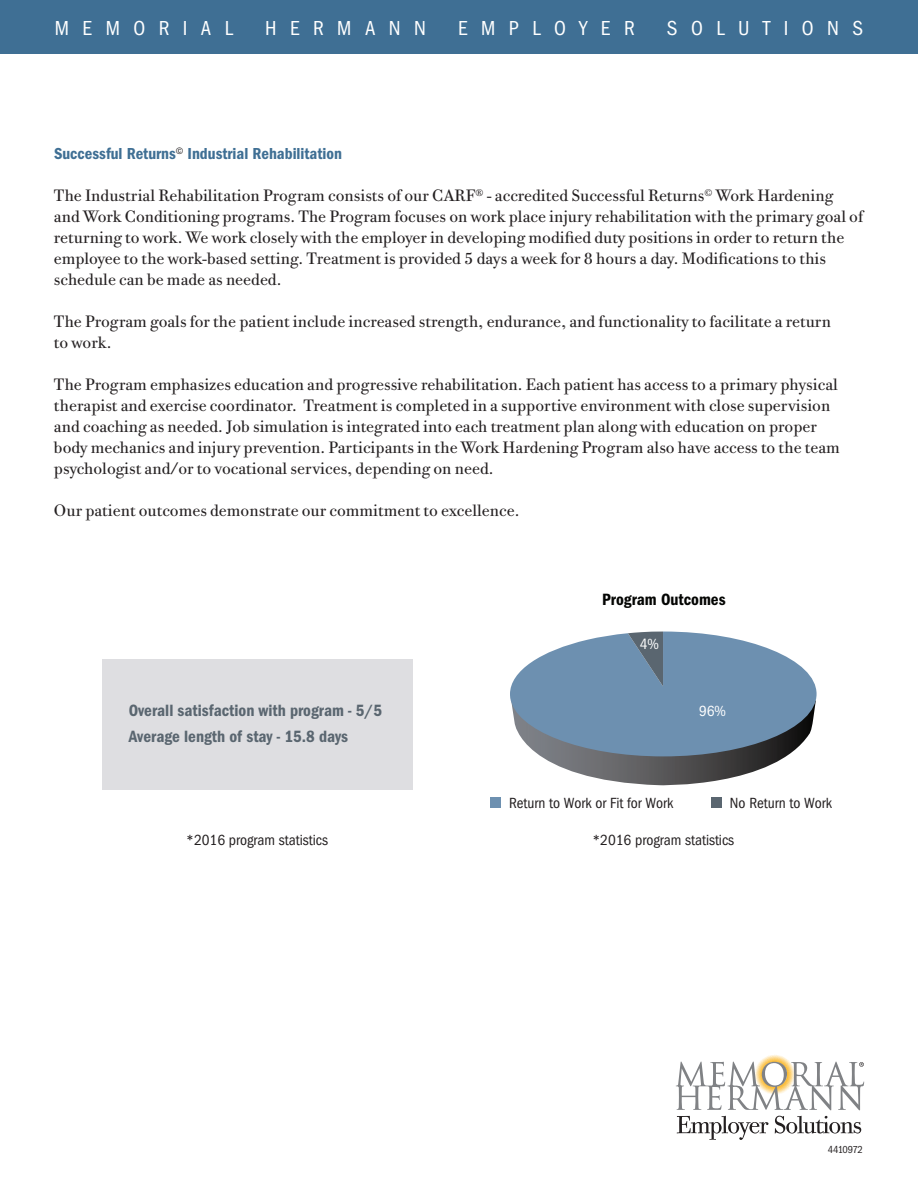
<style>
.page{position:relative;width:918px;height:1188px;background:#fff}
.page>*{position:absolute;margin:0;border:0;box-sizing:border-box;transform-origin:0 0}
.t1{font:21px "Franklin Got Cd ITC";letter-spacing:.64em;color:#fff}
.t2{font:600 16.95px/26.1px "Franklin Got Cd ITC";color:#5a6670}
.t3{font:600 16.95px "Franklin Got Cd ITC";color:#040503}
.t4{font:16.5px/21px "Bodoni Twe ITC";color:#231f20}
.t5{font:600 16.5px "Franklin Got Cd ITC";color:#3f6f94}
.t6{font:15.3px "Franklin Got Cd ITC";color:#231f20}
.t7{font:15.3px "Franklin Got Cd ITC";color:#fff}
.t8{font:10.5px "Franklin Got Cd ITC";letter-spacing:-.035em;color:#231f20}
</style>
<div class="page">
<div style="left:0;top:0;width:918px;height:54px;background:#3f6f94"></div>
<img style="left:753px;top:1055px;width:37px;height:7px">
<svg style="left:676px;top:1062px;width:188px;height:78px"></svg>
<div style="left:102px;top:660px;width:311px;height:130px;background:#dedee1"></div>
<div style="left:490px;top:797px;width:11px;height:11px;background:#6d90b0"></div>
<div style="left:711px;top:797px;width:11px;height:11px;background:#5a6670"></div>
<svg style="left:510px;top:632px;width:307px;height:154px"></svg>
<p class="t1" style="left:55px;top:16px;width:180px">MEMORIAL</p>
<p class="t1" style="left:265px;top:16px;width:162px">HERMANN</p>
<p class="t1" style="left:458px;top:16px;width:178px">EMPLOYER</p>
<p class="t1" style="left:667px;top:16px;width:198px">SOLUTIONS</p>
<p class="t5" style="left:54px;top:144px;width:289px">Successful Returns<sup>©</sup> Industrial Rehabilitation</p>
<p class="t4" style="left:54px;top:185px;width:811px">The Industrial Rehabilitation Program consists of our CARF<sup>®</sup> - accredited Successful Returns<sup>©</sup> Work Hardening and Work Conditioning programs. The Program focuses on work place injury rehabilitation with the primary goal of returning to work. We work closely with the employer in developing modified duty positions in order to return the employee to the work-based setting. Treatment is provided 5 days a week for 8 hours a day. Modifications to this schedule can be made as needed.</p>
<p class="t4" style="left:54px;top:311px;width:779px">The Program goals for the patient include increased strength, endurance, and functionality to facilitate a return to work.</p>
<p class="t4" style="left:54px;top:374px;width:787px">The Program emphasizes education and progressive rehabilitation. Each patient has access to a primary physical therapist and exercise coordinator. Treatment is completed in a supportive environment with close supervision and coaching as needed. Job simulation is integrated into each treatment plan along with education on proper body mechanics and injury prevention. Participants in the Work Hardening Program also have access to the team psychologist and/or to vocational services, depending on need.</p>
<p class="t4" style="left:54px;top:500px;width:467px">Our patient outcomes demonstrate our commitment to excellence.</p>
<p class="t2" style="left:129px;top:697px;width:255px">Overall satisfaction with program - 5/5<br>Average length of stay - 15.8 days</p>
<p class="t3" style="left:602px;top:589px;width:125px">Program Outcomes</p>
<p class="t7" style="left:640px;top:635px;width:21px">4%</p>
<p class="t7" style="left:699px;top:702px;width:28px">96%</p>
<p class="t6" style="left:509px;top:794px;width:166px">Return to Work or Fit for Work</p>
<p class="t6" style="left:730px;top:794px;width:104px">No Return to Work</p>
<p class="t6" style="left:186px;top:831px;width:143px">*2016 program statistics</p>
<p class="t6" style="left:592px;top:831px;width:143px">*2016 program statistics</p>
<p class="t8" style="left:828px;top:1144px;width:37px">4410972</p>
</div>
